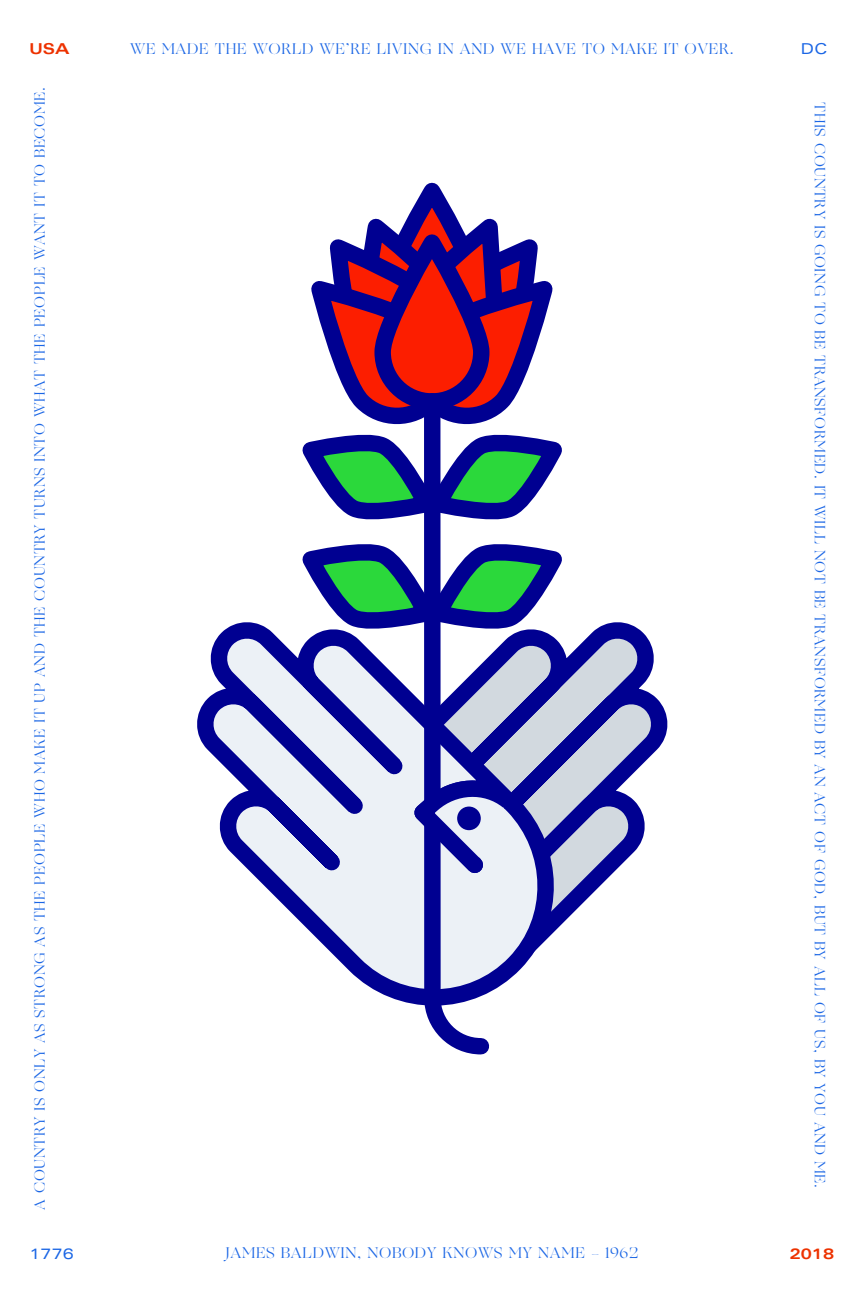
<style>
.page{position:relative;width:864px;height:1296px;background:#fff}
.page>*{position:absolute;margin:0;border:0;box-sizing:border-box;transform-origin:0 0}
.t1{font:15.5px "Ogg";letter-spacing:.04em;color:#1b66e5}
.t2{font:15px "Ogg";letter-spacing:.04em;color:#1b66e5}
.t3{font:700 expanded 15px "Univers";color:#ed3200}
.t4{font:expanded 15px "Univers";color:#1b66e5}
</style>
<div class="page">
<svg style="left:383px;top:191px;width:98px;height:159px"></svg>
<div style="left:374px;top:183px;width:115px;height:175px;border:16px solid #000091;border-radius:49px"></div>
<svg style="left:302px;top:227px;width:260px;height:401px"></svg>
<svg style="left:578px;top:628px;width:90px;height:280px"></svg>
<svg style="left:197px;top:628px;width:381px;height:377px"></svg>
<svg style="left:416px;top:385px;width:81px;height:670px"></svg>
<svg style="left:399px;top:762px;width:132px;height:126px;background:#979bd1"></svg>
<div style="left:457px;top:807px;width:24px;height:23px;background:#000091;border-radius:50%"></div>
<p class="t3" style="left:29px;top:41px;width:42px">USA</p>
<p class="t2" style="left:30px;top:1210px;width:1124px;rotate:-90deg">A COUNTRY IS ONLY AS STRONG AS THE PEOPLE WHO MAKE IT UP AND THE COUNTRY TURNS INTO WHAT THE PEOPLE WANT IT TO BECOME.</p>
<p class="t4" style="left:29px;top:1245px;width:46px">1776</p>
<p class="t1" style="left:130px;top:38px;width:605px">WE MADE THE WORLD WE’RE LIVING IN AND WE HAVE TO MAKE IT OVER.</p>
<p class="t1" style="left:225px;top:1242px;width:414px">JAMES BALDWIN, NOBODY KNOWS MY NAME - 1962</p>
<p class="t4" style="left:801px;top:40px;width:28px">DC</p>
<p class="t2" style="left:830px;top:102px;width:1088px;rotate:90deg">THIS COUNTRY IS GOING TO BE TRANSFORMED. IT WILL NOT BE TRANSFORMED BY AN ACT OF GOD, BUT BY ALL OF US, BY YOU AND ME.</p>
<p class="t3" style="left:790px;top:1245px;width:46px">2018</p>
</div>
